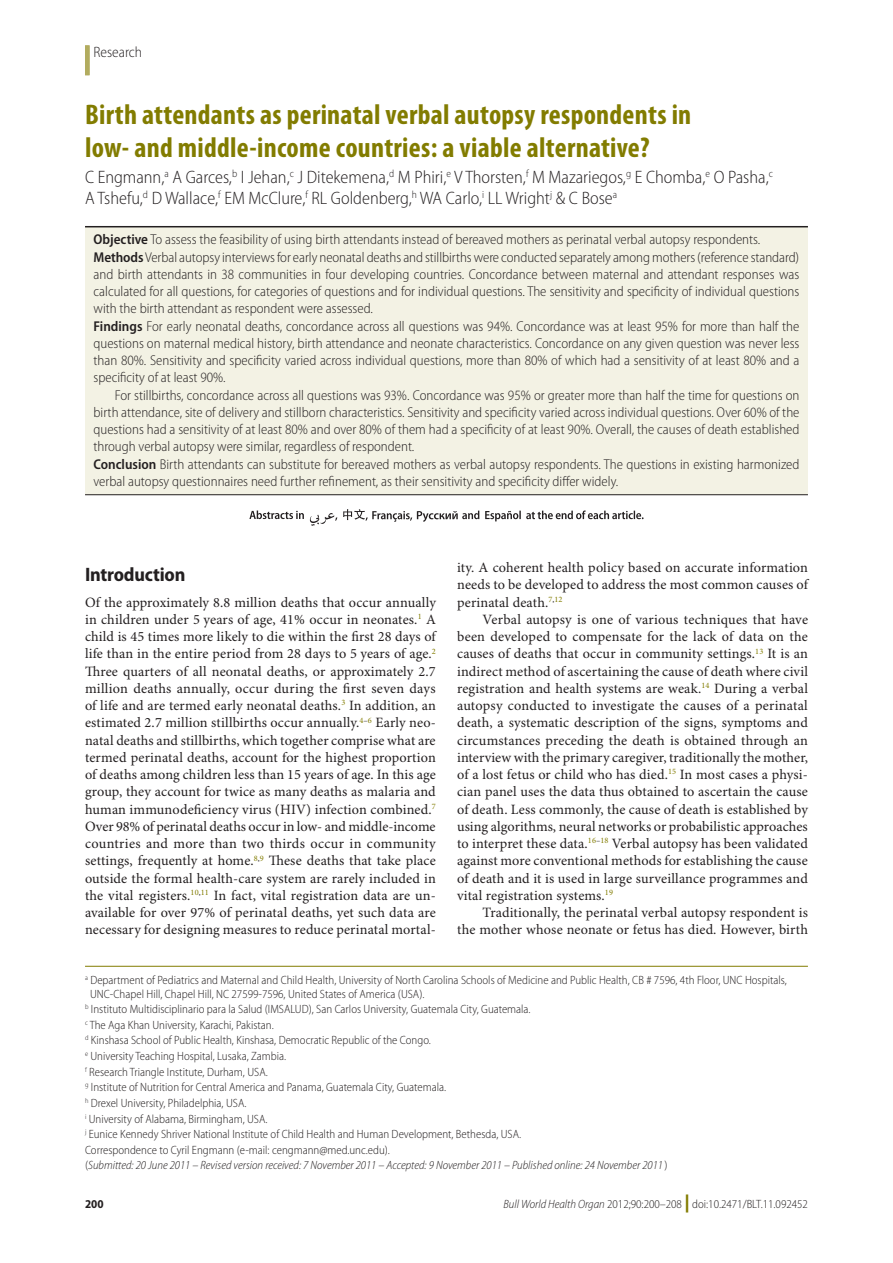
<style>
.page{position:relative;width:893px;height:1263px;background:#fff}
.page>*{position:absolute;margin:0;border:0;box-sizing:border-box;transform-origin:0 0}
.Article_Title{font:700 condensed 28.5px/33.8px "Myriad Pro";letter-spacing:.01em;color:#827c00}
.Head_1{font:700 semi-condensed 19.5px "Myriad Pro";letter-spacing:-.01em;color:#231f20}
.Authors{font:300 semi-condensed 18px/21px "Myriad Pro";color:#231f20}
.Section_Title{font:300 semi-condensed 15px "Myriad Pro";color:#231f20}
.Para_No_Ind{font:14.25px/17.2px "Minion Pro";letter-spacing:.01em;color:#231f20;text-align:justify}
.Abstract_No_Ind{font:300 semi-condensed 14.25px/17.2px "Myriad Pro";color:#231f20;text-align:justify}
.Para_Ind{font:14.25px/17.2px "Minion Pro";letter-spacing:.01em;color:#231f20;text-align:justify}
.Abstract_Ind{font:300 semi-condensed 14.25px/17.2px "Myriad Pro";color:#231f20;text-align:justify}
.Affiliations{font:300 semi-condensed 12px/13.5px "Myriad Pro";color:#231f20}
.Submission_info{font:italic 300 semi-condensed 12px "Myriad Pro";color:#231f20}
.t1{font:700 semi-condensed 12px "Myriad Pro";color:#231f20}
.s1{font-weight:600}
.s2{font-style:normal}
.s3{font-style:italic}
.s4{font-weight:900;font-stretch:normal;font-size:18px;color:#827c00}
</style>
<div class="page">
<div style="left:85px;top:45px;width:5px;height:30px;background:#b2ac5f"></div>
<div style="left:85px;top:226px;width:723px;height:268px;background:#f3f2e4"></div>
<hr style="left:85px;top:966px;width:723px;height:1px;background:#827c00">
<hr style="left:85px;top:226px;width:723px;height:1px;background:#231f20">
<hr style="left:85px;top:494px;width:723px;height:1px;background:#231f20">
<svg style="left:310px;top:509px;width:334px;height:17px"></svg>
<svg style="left:249px;top:510px;width:55px;height:9px"></svg>
<p class="Section_Title" style="left:94px;top:44px;width:50px">Research</p>
<p class="Article_Title" style="left:85px;top:98px;width:608px">Birth attendants as perinatal verbal autopsy respondents in low- and middle-income countries: a viable alternative?</p>
<p class="Authors" style="left:85px;top:167px;width:689px">C Engmann,<sup>a</sup> A Garces,<sup>b</sup> I Jehan,<sup>c</sup> J Ditekemena,<sup>d</sup> M Phiri,<sup>e</sup> V Thorsten,<sup>f</sup> M Mazariegos,<sup>g</sup> E Chomba,<sup>e</sup> O Pasha,<sup>c<br></sup>A Tshefu,<sup>d</sup> D Wallace,<sup>f</sup> EM McClure,<sup>f</sup> RL Goldenberg,<sup>h</sup> WA Carlo,<sup>i</sup> LL Wright<sup>j</sup> &amp; C Bose<sup>a</sup></p>
<p class="Abstract_No_Ind" style="left:94px;top:231px;width:668px"><span class="s1">Objective</span> To assess the feasibility of using birth attendants instead of bereaved mothers as perinatal verbal autopsy respondents.</p>
<p class="Abstract_No_Ind" style="left:94px;top:248px;width:707px"><span class="s1">Methods</span> Verbal autopsy interviews for early neonatal deaths and stillbirths were conducted separately among mothers (reference standard) and birth attendants in 38 communities in four developing countries. Concordance between maternal and attendant responses was calculated for all questions, for categories of questions and for individual questions. The sensitivity and specificity of individual questions with the birth attendant as respondent were assessed.</p>
<p class="Abstract_No_Ind" style="left:94px;top:317px;width:707px"><span class="s1">Findings</span> For early neonatal deaths, concordance across all questions was 94%. Concordance was at least 95% for more than half the questions on maternal medical history, birth attendance and neonate characteristics. Concordance on any given question was never less than 80%. Sensitivity and specificity varied across individual questions, more than 80% of which had a sensitivity of at least 80% and a specificity of at least 90%.</p>
<p class="Abstract_Ind" style="left:94px;top:386px;width:707px;text-indent:21px">For stillbirths, concordance across all questions was 93%. Concordance was 95% or greater more than half the time for questions on birth attendance, site of delivery and stillborn characteristics. Sensitivity and specificity varied across individual questions. Over 60% of the questions had a sensitivity of at least 80% and over 80% of them had a specificity of at least 90%. Overall, the causes of death established through verbal autopsy were similar, regardless of respondent.</p>
<p class="Abstract_No_Ind" style="left:94px;top:455px;width:707px"><span class="s1">Conclusion</span> Birth attendants can substitute for bereaved mothers as verbal autopsy respondents. The questions in existing harmonized verbal autopsy questionnaires need further refinement, as their sensitivity and specificity differ widely.</p>
<p class="Head_1" style="left:85px;top:563px;width:102px">Introduction</p>
<p class="Para_No_Ind" style="left:85px;top:594px;width:352px">Of the approximately 8.8 million deaths that occur annually in children under 5 years of age, 41% occur in neonates.<sup>1</sup> A child is 45 times more likely to die within the first 28 days of life than in the entire period from 28 days to 5 years of age.<sup>2<br></sup>Three quarters of all neonatal deaths, or approximately 2.7 million deaths annually, occur during the first seven days of life and are termed early neonatal deaths.<sup>3</sup> In addition, an estimated 2.7 million stillbirths occur annually.<sup>4</sup><sup>–</sup><sup>6</sup> Early neo&shy;natal deaths and stillbirths, which together comprise what are termed perinatal deaths, account for the highest proportion of deaths among children less than 15 years of age. In this age group, they account for twice as many deaths as malaria and human immunodeficiency virus (HIV) infection combined.<sup>7<br></sup>Over 98% of perinatal deaths occur in low- and middle-income countries and more than two thirds occur in community settings, frequently at home.<sup>8</sup><sup>,</sup><sup>9</sup> These deaths that take place outside the formal health-care system are rarely included in the vital registers.<sup>10</sup><sup>,</sup><sup>11</sup> In fact, vital registration data are un&shy;available for over 97% of perinatal deaths, yet such data are necessary for designing measures to reduce perinatal mortal-</p>
<p class="Para_No_Ind" style="left:457px;top:559px;width:352px">ity. A coherent health policy based on accurate information needs to be developed to address the most common causes of perinatal death.<sup>7</sup><sup>,</sup><sup>12</sup></p>
<p class="Para_Ind" style="left:457px;top:611px;width:352px;text-indent:26px">Verbal autopsy is one of various techniques that have been developed to compensate for the lack of data on the causes of deaths that occur in community settings.<sup>13</sup> It is an indirect method of ascertaining the cause of death where civil registration and health systems are weak.<sup>14</sup> During a verbal autopsy conducted to investigate the causes of a perinatal death, a systematic description of the signs, symptoms and circumstances preceding the death is obtained through an interview with the primary caregiver, traditionally the mother, of a lost fetus or child who has died.<sup>15</sup> In most cases a physi&shy;cian panel uses the data thus obtained to ascertain the cause of death. Less commonly, the cause of death is established by using algorithms, neural networks or probabilistic approaches to interpret these data.<sup>16</sup><sup>–</sup><sup>18</sup> Verbal autopsy has been validated against more conventional methods for establishing the cause of death and it is used in large surveillance programmes and vital registration systems.<sup>19</sup></p>
<p class="Para_Ind" style="left:457px;top:904px;width:352px;text-align:right">Traditionally, the perinatal verbal autopsy respondent is<br>the mother whose neonate or fetus has died. However, birth</p>
<p class="Affiliations" style="left:90px;top:973px;width:698px;text-indent:-5px"><sup>a</sup> Department of Pediatrics and Maternal and Child Health, University of North Carolina Schools of Medicine and Public Health, CB # 7596, 4th Floor, UNC Hospitals,<br>UNC-Chapel Hill, Chapel Hill, NC 27599-7596, United States of America (USA).</p>
<p class="Affiliations" style="left:85px;top:1003px;width:447px"><sup>b</sup> Instituto Multidisciplinario para la Salud (IMSALUD), San Carlos University, Guatemala City, Guatemala.</p>
<p class="Affiliations" style="left:85px;top:1018px;width:190px"><sup>c</sup> The Aga Khan University, Karachi, Pakistan.</p>
<p class="Affiliations" style="left:85px;top:1034px;width:347px"><sup>d</sup> Kinshasa School of Public Health, Kinshasa, Democratic Republic of the Congo.</p>
<p class="Affiliations" style="left:85px;top:1049px;width:203px"><sup>e</sup> University Teaching Hospital, Lusaka, Zambia.</p>
<p class="Affiliations" style="left:85px;top:1065px;width:184px"><sup>f</sup> Research Triangle Institute, Durham, USA.</p>
<p class="Affiliations" style="left:85px;top:1081px;width:363px"><sup>g</sup> Institute of Nutrition for Central America and Panama, Guatemala City, Guatemala.</p>
<p class="Affiliations" style="left:85px;top:1096px;width:163px"><sup>h</sup> Drexel University, Philadelphia, USA.</p>
<p class="Affiliations" style="left:85px;top:1112px;width:184px"><sup>i</sup> University of Alabama, Birmingham, USA.</p>
<p class="Affiliations" style="left:85px;top:1128px;width:438px"><sup>j</sup> Eunice Kennedy Shriver National Institute of Child Health and Human Development, Bethesda, USA.</p>
<p class="Affiliations" style="left:85px;top:1143px;width:306px">Correspondence to Cyril Engmann (e-mail: cengmann@med.unc.edu).</p>
<p class="Submission_info" style="left:85px;top:1159px;width:584px"><span class="s2">(</span>Submitted: 20 June 2011 – Revised version received: 7 November 2011 – Accepted: 9 November 2011 – Published online: 24 November 2011 <span class="s2">)</span></p>
<p class="t1" style="left:85px;top:1197px;width:20px">200</p>
<p class="Affiliations" style="left:503px;top:1198px;width:306px"><span class="s3">Bull World Health Organ</span> 2012;90:200–208 <span class="s4">|</span> doi:10.2471/BLT.11.092452</p>
</div>
